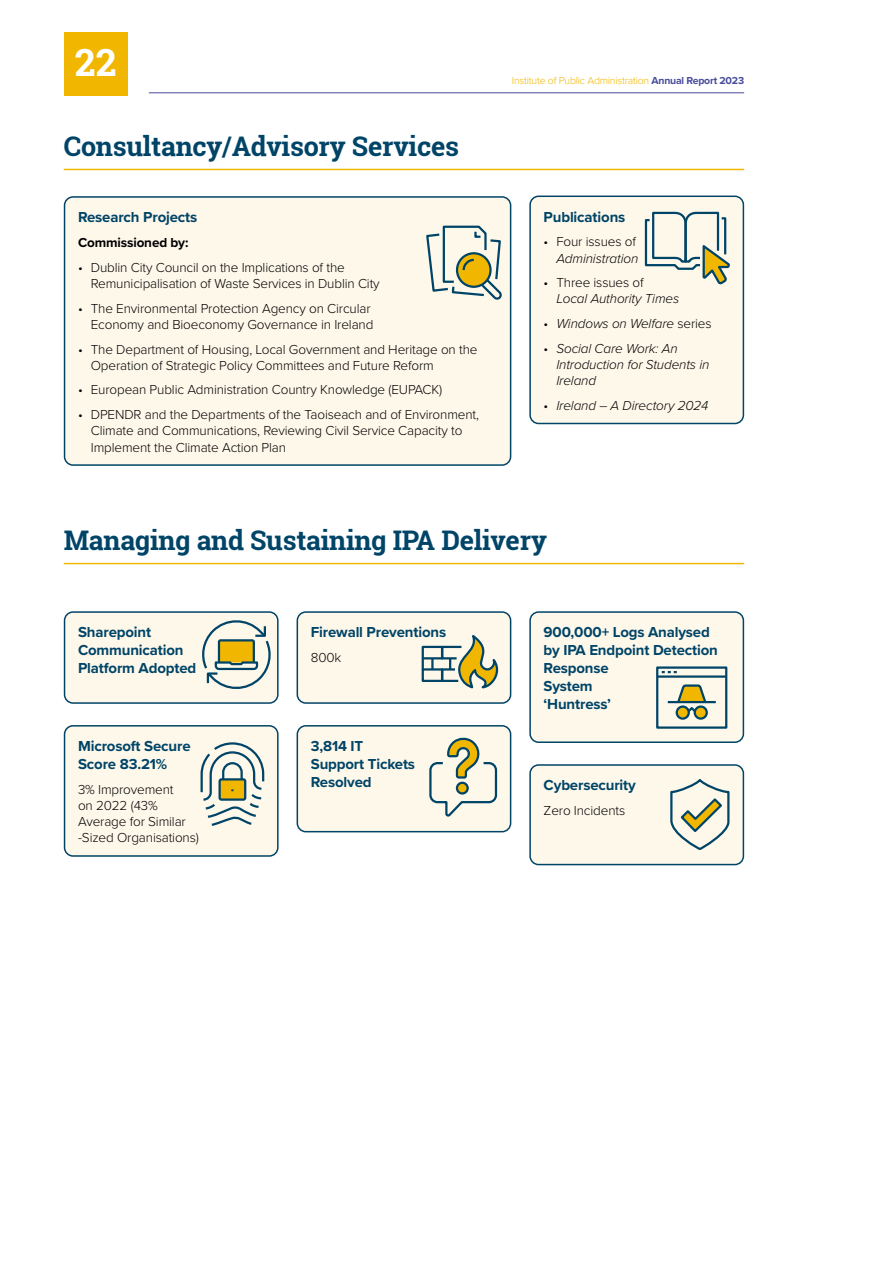
<style>
.page{position:relative;width:893px;height:1263px;background:#fff}
.page>*{position:absolute;margin:0;border:0;box-sizing:border-box;transform-origin:0 0}
.t1{font:700 37.5px "Roboto Slab";color:#fff}
.Small_heads{font:700 27px "Roboto Slab";letter-spacing:-.01em;color:#004467}
.bold_navy{font:700 15px/18px "Proxima Nova";letter-spacing:-.01em;color:#004467}
.Body_9pt_light{font:300 13.5px/16.2px "Proxima Nova";letter-spacing:-.01em;color:#000}
.t2{font:italic 300 13.5px/16.2px "Proxima Nova";letter-spacing:-.01em;color:#000}
.Body_9pt_light-2{font:700 13.5px "Proxima Nova";letter-spacing:-.01em;color:#000}
.t3{font:300 10.5px "Proxima Nova";letter-spacing:-.02em;color:#f1b700}
.s1{font-weight:700;color:#484b9a}
.s2{font-style:normal}
</style>
<div class="page">
<hr style="left:149px;top:93px;width:595px;height:1px;background:#484b9a">
<div style="left:64px;top:33px;width:64px;height:63px;background:#f1b700"></div>
<div style="left:65px;top:726px;width:213px;height:130px;background:#fef8eb;border-radius:9px"></div>
<div style="left:64px;top:725px;width:215px;height:132px;border:2px solid #004467;border-radius:9px"></div>
<svg style="left:200px;top:742px;width:65px;height:84px"></svg>
<div style="left:530px;top:196px;width:213px;height:227px;background:#fef8eb;border-radius:9px"></div>
<div style="left:529px;top:196px;width:215px;height:228px;border:2px solid #004467;border-radius:9px"></div>
<svg style="left:644px;top:211px;width:86px;height:72px"></svg>
<div style="left:65px;top:197px;width:446px;height:268px;background:#fef8eb;border-radius:9px"></div>
<div style="left:64px;top:196px;width:447px;height:270px;border:2px solid #004467;border-radius:9px"></div>
<svg style="left:426px;top:225px;width:76px;height:75px"></svg>
<div style="left:530px;top:612px;width:213px;height:130px;background:#fef8eb;border-radius:9px"></div>
<div style="left:529px;top:611px;width:215px;height:132px;border:2px solid #004467;border-radius:9px"></div>
<div style="left:65px;top:612px;width:213px;height:91px;background:#fef8eb;border-radius:9px"></div>
<div style="left:64px;top:611px;width:215px;height:93px;border:2px solid #004467;border-radius:9px"></div>
<svg style="left:202px;top:620px;width:69px;height:69px"></svg>
<div style="left:297px;top:612px;width:214px;height:91px;background:#fef8eb;border-radius:9px"></div>
<div style="left:297px;top:611px;width:214px;height:93px;border:2px solid #004467;border-radius:9px"></div>
<div style="left:422px;top:646px;width:21px;height:13px;border:2px solid #004467"></div>
<svg style="left:431px;top:658px;width:3px;height:10px"></svg>
<svg style="left:422px;top:658px;width:2px;height:10px"></svg>
<svg style="left:440px;top:635px;width:59px;height:54px"></svg>
<div style="left:422px;top:668px;width:21px;height:14px;border:2px solid #004467"></div>
<div style="left:297px;top:726px;width:214px;height:106px;background:#fef8eb;border-radius:9px"></div>
<div style="left:297px;top:725px;width:214px;height:107px;border:2px solid #004467;border-radius:9px"></div>
<svg style="left:429px;top:737px;width:69px;height:80px"></svg>
<hr style="left:64px;top:563px;width:680px;height:1px;background:#f1b700">
<hr style="left:64px;top:169px;width:680px;height:1px;background:#f1b700">
<div style="left:656px;top:666px;width:71px;height:63px;border:2px solid #004467"></div>
<hr style="left:657px;top:675px;width:69px;height:3px;background:#004467">
<svg style="left:662px;top:671px;width:15px;height:2px"></svg>
<hr style="left:668px;top:701px;width:48px;height:2px;background:#004467">
<svg style="left:695px;top:707px;width:12px;height:12px"></svg>
<div style="left:694px;top:705px;width:14px;height:15px;border:2px solid #004467;border-radius:50%"></div>
<svg style="left:677px;top:707px;width:12px;height:12px"></svg>
<div style="left:676px;top:705px;width:14px;height:15px;border:2px solid #004467;border-radius:50%"></div>
<svg style="left:675px;top:684px;width:33px;height:30px"></svg>
<div style="left:530px;top:765px;width:213px;height:99px;background:#fef8eb;border-radius:9px"></div>
<div style="left:529px;top:764px;width:215px;height:101px;border:2px solid #004467;border-radius:9px"></div>
<svg style="left:670px;top:779px;width:60px;height:71px"></svg>
<h1 class="t1" style="left:75px;top:37px;width:43px">22</h1>
<p class="Small_heads" style="left:64px;top:128px;width:397px">Consultancy/Advisory Services</p>
<p class="bold_navy" style="left:78px;top:208px;width:121px">Research Projects</p>
<p class="Body_9pt_light-2" style="left:78px;top:232px;width:112px">Commissioned by:</p>
<p class="Body_9pt_light" style="left:91px;top:258px;width:290px;text-indent:-13px">• Dublin City Council on the Implications of the<br>Remunicipalisation of Waste Services in Dublin City</p>
<p class="Body_9pt_light" style="left:78px;top:299px;width:297px;text-align:right">• The Environmental Protection Agency on Circular<br>Economy and Bioeconomy Governance in Ireland</p>
<p class="Body_9pt_light" style="left:91px;top:340px;width:388px;text-indent:-13px">• The Department of Housing, Local Government and Heritage on the<br>Operation of Strategic Policy Committees and Future Reform</p>
<p class="Body_9pt_light" style="left:78px;top:381px;width:366px">• European Public Administration Country Knowledge (EUPACK)</p>
<p class="Body_9pt_light" style="left:91px;top:406px;width:390px;text-indent:-13px">• DPENDR and the Departments of the Taoiseach and of Environment,<br>Climate and Communications, Reviewing Civil Service Capacity to<br>Implement the Climate Action Plan</p>
<p class="t3" style="left:512px;top:73px;width:234px">Institute of Public Administration <span class="s1">Annual Report 2023</span></p>
<p class="bold_navy" style="left:544px;top:207px;width:83px">Publications</p>
<p class="t2" style="left:544px;top:233px;width:96px;text-align:right"><span class="s2">• Four issues of<br></span>Administration</p>
<p class="t2" style="left:556px;top:274px;width:124px;text-indent:-13px"><span class="s2">• Three issues of<br></span>Local Authority Times</p>
<p class="t2" style="left:544px;top:315px;width:170px"><span class="s2">•</span> Windows on Welfare <span class="s2">series</span></p>
<p class="t2" style="left:556px;top:340px;width:155px;text-indent:-13px"><span class="s2">•</span> Social Care Work: An<br>Introduction for Students in<br>Ireland</p>
<p class="t2" style="left:544px;top:397px;width:166px"><span class="s2">•</span> Ireland – A Directory 2024</p>
<p class="Small_heads" style="left:64px;top:522px;width:485px">Managing and Sustaining IPA Delivery</p>
<p class="bold_navy" style="left:78px;top:623px;width:120px">Sharepoint<br>Communication<br>Platform Adopted</p>
<p class="bold_navy" style="left:311px;top:623px;width:137px">Firewall Preventions</p>
<p class="Body_9pt_light" style="left:311px;top:649px;width:32px">800k</p>
<p class="bold_navy" style="left:78px;top:737px;width:114px">Microsoft Secure<br>Score 83.21%</p>
<p class="Body_9pt_light" style="left:78px;top:780px;width:122px">3% Improvement<br>on 2022 (43%<br>Average for Similar -Sized Organisations)</p>
<p class="bold_navy" style="left:311px;top:737px;width:106px">3,814 IT<br>Support Tickets<br>Resolved</p>
<p class="bold_navy" style="left:544px;top:623px;width:176px">900,000+ Logs Analysed by IPA Endpoint Detection<br>Response<br>System<br>‘Huntress’</p>
<p class="bold_navy" style="left:544px;top:776px;width:94px">Cybersecurity</p>
<p class="Body_9pt_light" style="left:544px;top:802px;width:83px">Zero Incidents</p>
</div>
